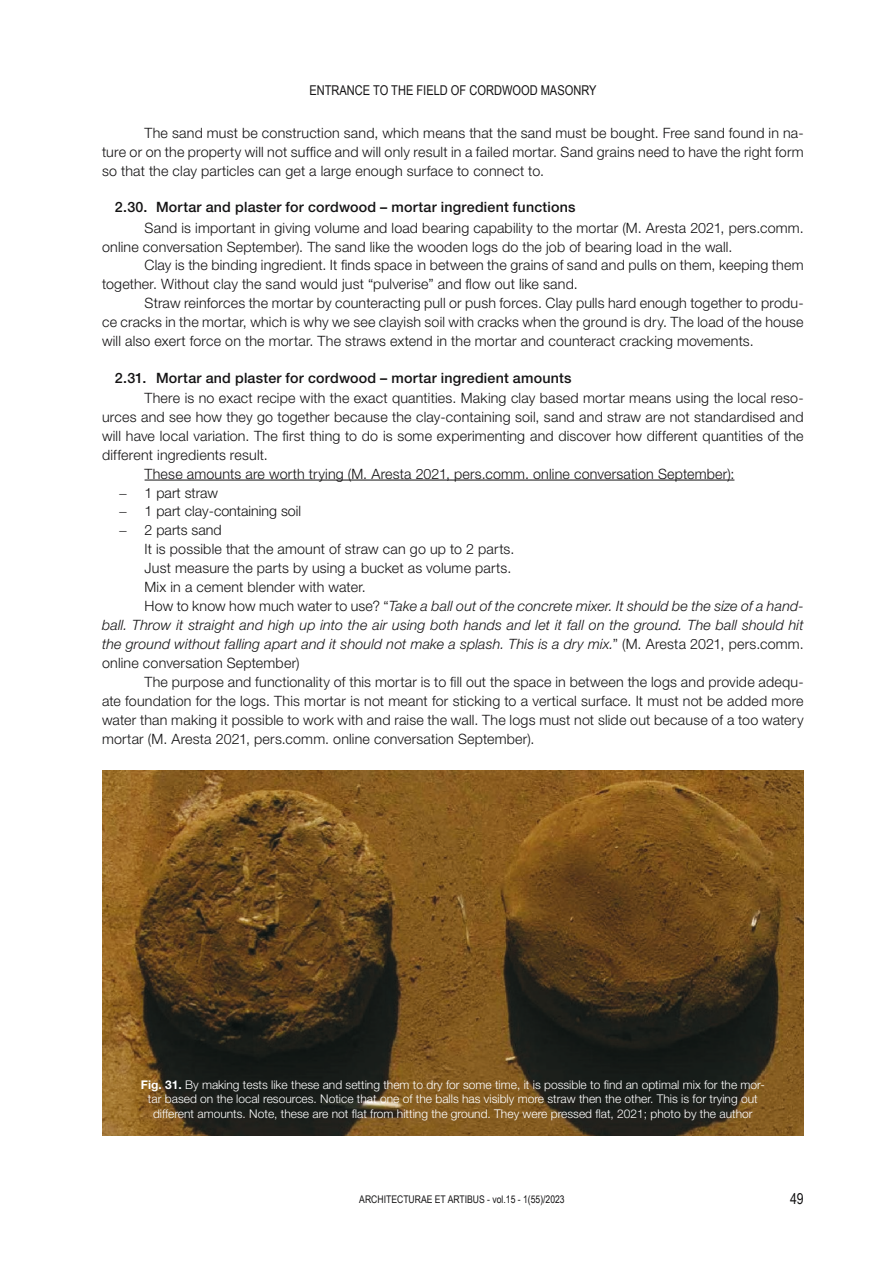
<style>
.page{position:relative;width:893px;height:1263px;background:#fff}
.page>*{position:absolute;margin:0;border:0;box-sizing:border-box;transform-origin:0 0}
.t1{font:15px "Arial Narrow";color:#141314}
.t2{font:300 14.25px/18.9px "Helvetica Neue LT Pro";letter-spacing:.015em;color:#141314}
.t3{font:italic 300 14.25px "Helvetica Neue LT Pro";letter-spacing:.01em;color:#141314}
.t4{font:13.5px "Arial Narrow";color:#141314}
.t5{font:300 12px/14.4px "Helvetica Neue LT Pro";color:#fff;text-align:center}
.t6{font:10.5px "Arial Narrow";color:#141314}
.s1{font-weight:500}
.s2{font-style:normal}
.s3{font-weight:700}
</style>
<div class="page">
<hr style="left:145px;top:480px;width:589px;height:1px;background:#141314">
<img style="left:102px;top:770px;width:702px;height:365px">
<p class="t4" style="left:309px;top:80px;width:289px">ENTRANCE TO THE FIELD OF CORDWOOD MASONRY</p>
<p class="t2" style="left:102px;top:123px;width:703px;text-align:justify;text-indent:43px">The sand must be construction sand, which means that the sand must be bought. Free sand found in na&shy;ture or on the property will not suffice and will only result in a failed mortar. Sand grains need to have the right form so that the clay particles can get a large enough surface to connect to.</p>
<p class="t2" style="left:145px;top:197px;width:661px;line-height:20.4px;text-indent:-30px"><span class="s1">2.30. M ortar and plaster for cordwood – mortar ingredient functions<br></span>Sand is important in giving volume and load bearing capability to the mortar (M. Aresta 2021, pers.comm.</p>
<p class="t2" style="left:102px;top:237px;width:632px">online conversation September). The sand like the wooden logs do the job of bearing load in the wall.</p>
<p class="t2" style="left:145px;top:256px;width:660px">Clay is the binding ingredient. It finds space in between the grains of sand and pulls on them, keeping them</p>
<p class="t2" style="left:102px;top:275px;width:477px">together. Without clay the sand would just “pulverise” and flow out like sand.</p>
<p class="t2" style="left:145px;top:293px;width:661px">Straw reinforces the mortar by counteracting pull or push forces. Clay pulls hard enough together to produ-</p>
<p class="t2" style="left:102px;top:312px;width:703px">ce cracks in the mortar, which is why we see clayish soil with cracks when the ground is dry. The load of the house</p>
<p class="t2" style="left:102px;top:331px;width:653px">will also exert force on the mortar. The straws extend in the mortar and counteract cracking movements.</p>
<p class="t2" style="left:145px;top:367px;width:661px;line-height:20.4px;text-indent:-30px"><span class="s1">2.31. M ortar and plaster for cordwood – mortar ingredient amounts<br></span>There is no exact recipe with the exact quantities. Making clay based mortar means using the local reso-</p>
<p class="t2" style="left:102px;top:407px;width:703px">urces and see how they go together because the clay-containing soil, sand and straw are not standardised and</p>
<p class="t2" style="left:102px;top:426px;width:703px">will have local variation. The first thing to do is some experimenting and discover how different quantities of the</p>
<p class="t2" style="left:102px;top:445px;width:167px">different ingredients result.</p>
<p class="t2" style="left:145px;top:464px;width:591px">These amounts are worth trying (M. Aresta 2021, pers.comm. online conversation September):</p>
<p class="t2" style="left:119px;top:483px;width:101px">− 1 part straw</p>
<p class="t2" style="left:119px;top:502px;width:184px">− 1 part clay-containing soil</p>
<p class="t2" style="left:119px;top:521px;width:104px">− 2 parts sand</p>
<p class="t2" style="left:145px;top:539px;width:371px">It is possible that the amount of straw can go up to 2 parts.</p>
<p class="t2" style="left:145px;top:558px;width:368px">Just measure the parts by using a bucket as volume parts.</p>
<p class="t2" style="left:145px;top:577px;width:223px">Mix in a cement blender with water.</p>
<p class="t3" style="left:145px;top:597px;width:661px"><span class="s2">How to know how much water to use? “</span>Take a ball out of the concrete mixer. It should be the size of a hand-</p>
<p class="t3" style="left:102px;top:616px;width:703px">ball. Throw it straight and high up into the air using both hands and let it fall on the ground. The ball should hit</p>
<p class="t3" style="left:102px;top:635px;width:703px">the ground without falling apart and it should not make a splash. This is a dry mix.<span class="s2">” (M. Aresta 2021, pers.comm.</span></p>
<p class="t2" style="left:102px;top:653px;width:199px">online conversation September)</p>
<p class="t2" style="left:145px;top:672px;width:661px">The purpose and functionality of this mortar is to fill out the space in between the logs and provide adequ-</p>
<p class="t2" style="left:102px;top:691px;width:703px">ate foundation for the logs. This mortar is not meant for sticking to a vertical surface. It must not be added more</p>
<p class="t2" style="left:102px;top:710px;width:703px">water than making it possible to work with and raise the wall. The logs must not slide out because of a too watery</p>
<p class="t2" style="left:102px;top:729px;width:434px">mortar (M. Aresta 2021, pers.comm. online conversation September).</p>
<p class="t5" style="left:141px;top:1077px;width:625px"><span class="s3">Fig. 31.</span> By making tests like these and setting them to dry for some time, it is possible to find an optimal mix for the mor&shy;tar based on the local resources. Notice that one of the balls has visibly more straw then the other. This is for trying out different amounts. Note, these are not flat from hitting the ground. They were pressed flat, 2021; photo by the author</p>
<p class="t6" style="left:359px;top:1192px;width:207px">ARCHITECTURAE ET ARTIBUS - vol.15 - 1(55)/2023</p>
<p class="t1" style="left:790px;top:1187px;width:15px">49</p>
</div>
